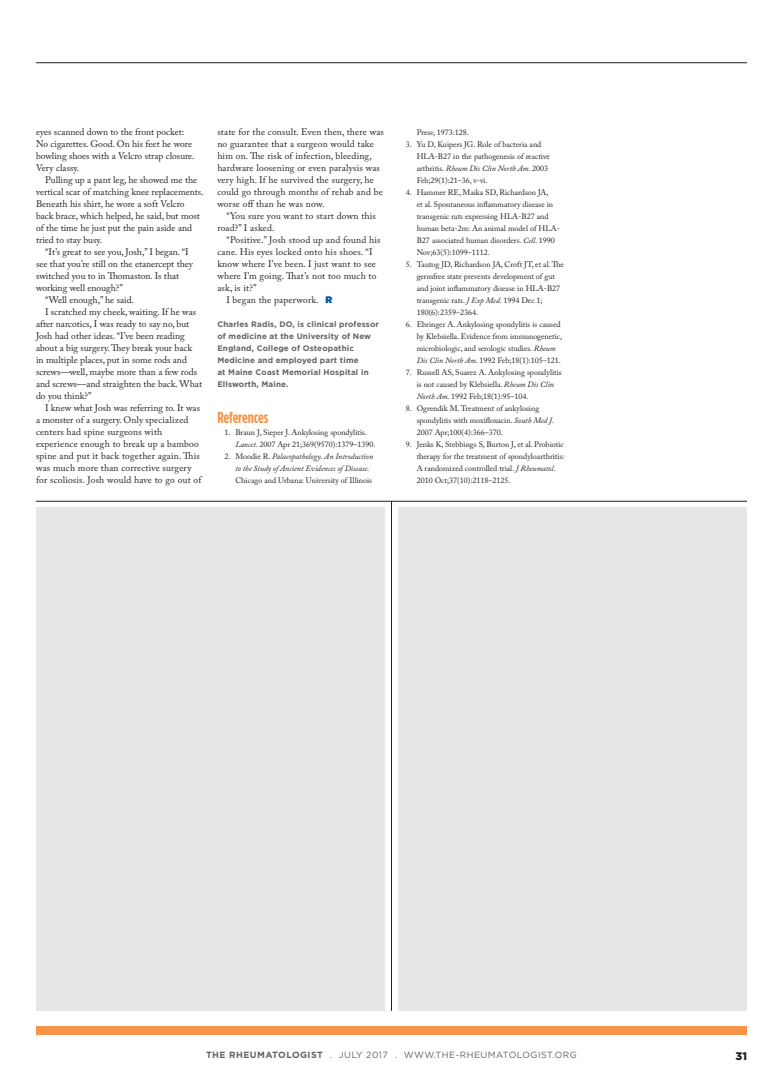
<style>
.page{position:relative;width:783px;height:1080px;background:#fff}
.page>*{position:absolute;margin:0;border:0;box-sizing:border-box;transform-origin:0 0}
.body____subhead_1_li{font:700 16px "Gotham Condensed";color:#f79447}
.t1{font:900 11px "Gotham";color:#231f20}
.body____left_indent{font:9.5px/12px "Adobe Caslon Pro";color:#231f20}
.body____left_indent-2{font:9.5px/12px "Adobe Caslon Pro";letter-spacing:.02em;color:#231f20}
.t2{font:9px "Gotham";letter-spacing:.05em;color:#636366}
.references____1-9{font:8px/12px "Adobe Caslon Pro";color:#231f20}
.END_bio{font:700 8px/12px "Gotham";letter-spacing:.02em;color:#636366}
.references____1-9-2{font:italic 8px/12px "Adobe Caslon Pro";color:#231f20}
.s1{font-family:"Gotham";font-weight:900;color:#0154a6}
.s2{font-style:italic}
.s3{font-style:normal}
.s4{font-weight:700}
</style>
<div class="page">
<div style="left:36px;top:1026px;width:711px;height:9px;background:#f79447"></div>
<hr style="left:36px;top:62px;width:711px;height:1px;background:#231f20">
<hr style="left:36px;top:501px;width:711px;height:1px;background:#231f20">
<div style="left:36px;top:507px;width:348px;height:504px;background:#e6e7e9"></div>
<div style="left:399px;top:507px;width:348px;height:504px;background:#e6e7e9"></div>
<hr style="left:391px;top:501px;width:1px;height:510px;background:#231f20">
<p class="body____left_indent" style="left:36px;top:126px;width:160px">eyes scanned down to the front pocket:<br>No cigarettes. Good. On his feet he wore bowling shoes with a Velcro strap closure.<br>Very classy.</p>
<p class="body____left_indent" style="left:36px;top:174px;width:169px;text-indent:9px">Pulling up a pant leg, he showed me the vertical scar of matching knee replacements.<br>Beneath his shirt, he wore a soft Velcro back brace, which helped, he said, but most of the time he just put the pain aside and tried to stay busy.</p>
<p class="body____left_indent" style="left:36px;top:246px;width:159px;text-indent:9px">“It’s great to see you, Josh,” I began. “I see that you’re still on the etanercept they switched you to in Thomaston. Is that working well enough?”</p>
<p class="body____left_indent" style="left:45px;top:294px;width:91px">“Well enough,” he said.</p>
<p class="body____left_indent" style="left:36px;top:306px;width:168px;text-indent:9px">I scratched my cheek, waiting. If he was after narcotics, I was ready to say no, but Josh had other ideas. “I’ve been reading about a big surgery. They break your back in multiple places, put in some rods and screws—well, maybe more than a few rods and screws—and straighten the back. What do you think?”</p>
<p class="body____left_indent-2" style="left:36px;top:402px;width:167px;text-indent:9px">I knew what Josh was referring to. It was a monster of a surgery. Only specialized centers had spine surgeons with experience enough to break up a bamboo spine and put it back together again. This was much more than corrective surgery for scoliosis. Josh would have to go out of</p>
<p class="body____left_indent-2" style="left:217px;top:126px;width:168px">state for the consult. Even then, there was no guarantee that a surgeon would take him on. The risk of infection, bleeding, hardware loosening or even paralysis was very high. If he survived the surgery, he could go through months of rehab and be worse off than he was now.</p>
<p class="body____left_indent-2" style="left:217px;top:210px;width:160px;text-indent:9px">“You sure you want to start down this road?” I asked.</p>
<p class="body____left_indent-2" style="left:217px;top:234px;width:165px;text-indent:9px">“Positive.” Josh stood up and found his cane. His eyes locked onto his shoes. “I know where I’ve been. I just want to see where I’m going. That’s not too much to ask, is it?”</p>
<p class="body____left_indent-2" style="left:226px;top:294px;width:107px">I began the paperwork. <span class="s1">R</span></p>
<p class="END_bio" style="left:217px;top:318px;width:163px">Charles Radis, DO, is clinical professor of medicine at the University of New<br>England, College of Osteopathic<br>Medicine and employed part time<br>at Maine Coast Memorial Hospital in<br>Ellsworth, Maine.</p>
<p class="body____subhead_1_li" style="left:217px;top:408px;width:52px">References</p>
<p class="references____1-9" style="left:235px;top:426px;width:142px;text-indent:-11px">1. Braun J, Sieper J. Ankylosing spondylitis.<br><span class="s2">Lancet</span>. 2007 Apr 21;369(9570):1379–1390.</p>
<p class="references____1-9-2" style="left:235px;top:450px;width:139px;text-indent:-11px"><span class="s3">2. Moodie R.</span> Palaeopathology. An Introduction to the Study of Ancient Evidences of Disease<span class="s3">.<br>Chicago and Urbana: University of Illinois</span></p>
<p class="references____1-9" style="left:417px;top:126px;width:54px">Press; 1973:128.</p>
<p class="references____1-9" style="left:417px;top:138px;width:135px;text-indent:-11px">3. Yu D, Kuipers JG. Role of bacteria and HLA-B27 in the pathogenesis of reactive arthritis. <span class="s2">Rheum Dis Clin North Am</span>. 2003<br>Feb;29(1):21–36, v-vi.</p>
<p class="references____1-9" style="left:417px;top:186px;width:145px;text-indent:-11px">4. Hammer RE, Maika SD, Richardson JA,<br>et al. Spontaneous inflammatory disease in transgenic rats expressing HLA-B27 and human beta-2m: An animal model of HLA-B27 associated human disorders. <span class="s2">Cell</span>. 1990<br>Nov;63(5):1099–1112.</p>
<p class="references____1-9" style="left:417px;top:258px;width:149px;text-indent:-11px">5. Tautog JD, Richardson JA, Croft JT, et al. The germfree state prevents development of gut and joint inflammatory disease in HLA-B27 transgenic rats. <span class="s2">J Exp Med</span>. 1994 Dec 1; 180(6):2359–2364.</p>
<p class="references____1-9" style="left:417px;top:318px;width:147px;text-indent:-11px">6. Ebringer A. Ankylosing spondylitis is caused by Klebsiella. Evidence from immunogenetic, microbiologic, and serologic studies. <span class="s2">Rheum Dis Clin North Am</span>. 1992 Feb;18(1):105–121.</p>
<p class="references____1-9" style="left:417px;top:366px;width:147px;text-indent:-11px">7. Russell AS, Suarez A. Ankylosing spondylitis is not caused by Klebsiella. <span class="s2">Rheum Dis Clin<br>North Am</span>. 1992 Feb;18(1):95–104.</p>
<p class="references____1-9" style="left:417px;top:402px;width:139px;text-indent:-11px">8. Ogrendik M. Treatment of ankylosing spondylitis with moxifloxacin. <span class="s2">South Med J</span>.<br>2007 Apr;100(4):366–370.</p>
<p class="references____1-9" style="left:417px;top:438px;width:149px;text-indent:-11px">9. Jenks K, Stebbings S, Burton J, et al. Probiotic therapy for the treatment of spondyloarthritis:<br>A randomized controlled trial. <span class="s2">J Rheumatol</span>.<br>2010 Oct;37(10):2118–2125.</p>
<p class="t2" style="left:206px;top:1050px;width:372px"><span class="s4">THE RHEUMATOLOGIST</span> . JULY 2017 . WWW.THE-RHEUMATOLOGIST.ORG</p>
<h2 class="t1" style="left:736px;top:1050px;width:13px">31</h2>
</div>
